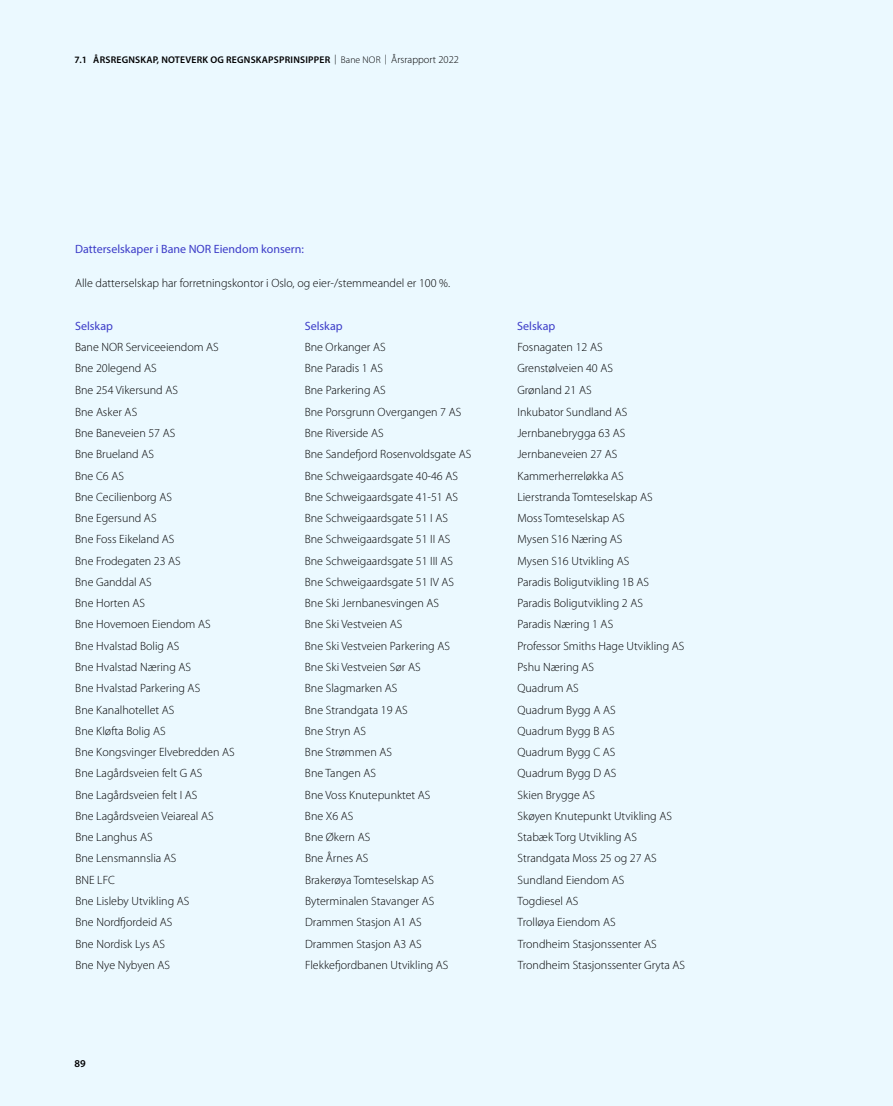
<style>
.page{position:relative;width:893px;height:1106px;background:#ebf9ff}
.page>*{position:absolute;margin:0;border:0;box-sizing:border-box;transform-origin:0 0}
.t1{font:300 12px "Myriad Pro";color:#000}
.t2{font:12px "Myriad Pro";color:#3c3cc8}
.t3{font:600 10.5px "Myriad Pro";color:#000}
.t4{font:600 9.75px "Myriad Pro";letter-spacing:.02em;color:#000}
.s1{font-weight:300}
.s2{font-weight:300;font-size:10.5px}
</style>
<div class="page">
<p class="t4" style="left:74px;top:54px;width:386px">7.1 ÅRSREGNSKAP, NOTEVERK OG REGNSKAPSPRINSIPPER <span class="s1">| Bane NOR |</span> <span class="s2">Årsrapport 2022</span></p>
<p class="t2" style="left:75px;top:242px;width:230px">Datterselskaper i Bane NOR Eiendom konsern:</p>
<p class="t1" style="left:75px;top:276px;width:377px">Alle datterselskap har forretningskontor i Oslo, og eier-/stemmeandel er 100 %.</p>
<p class="t2" style="left:75px;top:318px;width:40px">Selskap</p>
<p class="t2" style="left:305px;top:318px;width:40px">Selskap</p>
<p class="t2" style="left:517px;top:318px;width:40px">Selskap</p>
<p class="t1" style="left:75px;top:340px;width:145px">Bane NOR Serviceeiendom AS</p>
<p class="t1" style="left:305px;top:340px;width:82px">Bne Orkanger AS</p>
<p class="t1" style="left:517px;top:340px;width:87px">Fosnagaten 12 AS</p>
<p class="t1" style="left:75px;top:361px;width:83px">Bne 20legend AS</p>
<p class="t1" style="left:305px;top:361px;width:80px">Bne Paradis 1 AS</p>
<p class="t1" style="left:517px;top:361px;width:97px">Grenstølveien 40 AS</p>
<p class="t1" style="left:75px;top:383px;width:104px">Bne 254 Vikersund AS</p>
<p class="t1" style="left:305px;top:383px;width:83px">Bne Parkering AS</p>
<p class="t1" style="left:517px;top:383px;width:76px">Grønland 21 AS</p>
<p class="t1" style="left:75px;top:404px;width:64px">Bne Asker AS</p>
<p class="t1" style="left:305px;top:404px;width:158px">Bne Porsgrunn Overgangen 7 AS</p>
<p class="t1" style="left:517px;top:404px;width:112px">Inkubator Sundland AS</p>
<p class="t1" style="left:75px;top:426px;width:102px">Bne Baneveien 57 AS</p>
<p class="t1" style="left:305px;top:426px;width:80px">Bne Riverside AS</p>
<p class="t1" style="left:517px;top:426px;width:110px">Jernbanebrygga 63 AS</p>
<p class="t1" style="left:75px;top:447px;width:80px">Bne Brueland AS</p>
<p class="t1" style="left:305px;top:447px;width:168px">Bne Sandefjord Rosenvoldsgate AS</p>
<p class="t1" style="left:517px;top:447px;width:101px">Jernbaneveien 27 AS</p>
<p class="t1" style="left:75px;top:468px;width:50px">Bne C6 AS</p>
<p class="t1" style="left:305px;top:468px;width:155px">Bne Schweigaardsgate 40-46 AS</p>
<p class="t1" style="left:517px;top:468px;width:108px">Kammerherreløkka AS</p>
<p class="t1" style="left:75px;top:489px;width:98px">Bne Cecilienborg AS</p>
<p class="t1" style="left:305px;top:489px;width:155px">Bne Schweigaardsgate 41-51 AS</p>
<p class="t1" style="left:517px;top:489px;width:137px">Lierstranda Tomteselskap AS</p>
<p class="t1" style="left:75px;top:511px;width:83px">Bne Egersund AS</p>
<p class="t1" style="left:305px;top:511px;width:145px">Bne Schweigaardsgate 51 I AS</p>
<p class="t1" style="left:517px;top:511px;width:109px">Moss Tomteselskap AS</p>
<p class="t1" style="left:75px;top:532px;width:101px">Bne Foss Eikeland AS</p>
<p class="t1" style="left:305px;top:532px;width:147px">Bne Schweigaardsgate 51 II AS</p>
<p class="t1" style="left:517px;top:532px;width:107px">Mysen S16 Næring AS</p>
<p class="t1" style="left:75px;top:553px;width:107px">Bne Frodegaten 23 AS</p>
<p class="t1" style="left:305px;top:553px;width:150px">Bne Schweigaardsgate 51 III AS</p>
<p class="t1" style="left:517px;top:553px;width:113px">Mysen S16 Utvikling AS</p>
<p class="t1" style="left:75px;top:574px;width:78px">Bne Ganddal AS</p>
<p class="t1" style="left:305px;top:574px;width:151px">Bne Schweigaardsgate 51 IV AS</p>
<p class="t1" style="left:517px;top:574px;width:133px">Paradis Boligutvikling 1B AS</p>
<p class="t1" style="left:75px;top:596px;width:71px">Bne Horten AS</p>
<p class="t1" style="left:305px;top:596px;width:136px">Bne Ski Jernbanesvingen AS</p>
<p class="t1" style="left:517px;top:596px;width:127px">Paradis Boligutvikling 2 AS</p>
<p class="t1" style="left:75px;top:617px;width:137px">Bne Hovemoen Eiendom AS</p>
<p class="t1" style="left:305px;top:617px;width:99px">Bne Ski Vestveien AS</p>
<p class="t1" style="left:517px;top:617px;width:97px">Paradis Næring 1 AS</p>
<p class="t1" style="left:75px;top:638px;width:106px">Bne Hvalstad Bolig AS</p>
<p class="t1" style="left:305px;top:638px;width:147px">Bne Ski Vestveien Parkering AS</p>
<p class="t1" style="left:517px;top:638px;width:168px">Professor Smiths Hage Utvikling AS</p>
<p class="t1" style="left:75px;top:659px;width:117px">Bne Hvalstad Næring AS</p>
<p class="t1" style="left:305px;top:659px;width:117px">Bne Ski Vestveien Sør AS</p>
<p class="t1" style="left:517px;top:659px;width:78px">Pshu Næring AS</p>
<p class="t1" style="left:75px;top:681px;width:126px">Bne Hvalstad Parkering AS</p>
<p class="t1" style="left:305px;top:681px;width:94px">Bne Slagmarken AS</p>
<p class="t1" style="left:517px;top:681px;width:63px">Quadrum AS</p>
<p class="t1" style="left:75px;top:702px;width:101px">Bne Kanalhotellet AS</p>
<p class="t1" style="left:305px;top:702px;width:104px">Bne Strandgata 19 AS</p>
<p class="t1" style="left:517px;top:702px;width:100px">Quadrum Bygg A AS</p>
<p class="t1" style="left:75px;top:723px;width:92px">Bne Kløfta Bolig AS</p>
<p class="t1" style="left:305px;top:723px;width:63px">Bne Stryn AS</p>
<p class="t1" style="left:518px;top:723px;width:99px">Quadrum Bygg B AS</p>
<p class="t1" style="left:75px;top:745px;width:161px">Bne Kongsvinger Elvebredden AS</p>
<p class="t1" style="left:305px;top:745px;width:89px">Bne Strømmen AS</p>
<p class="t1" style="left:518px;top:745px;width:99px">Quadrum Bygg C AS</p>
<p class="t1" style="left:75px;top:766px;width:129px">Bne Lagårdsveien felt G AS</p>
<p class="t1" style="left:305px;top:766px;width:73px">Bne Tangen AS</p>
<p class="t1" style="left:518px;top:766px;width:100px">Quadrum Bygg D AS</p>
<p class="t1" style="left:75px;top:787px;width:124px">Bne Lagårdsveien felt I AS</p>
<p class="t1" style="left:305px;top:787px;width:127px">Bne Voss Knutepunktet AS</p>
<p class="t1" style="left:518px;top:787px;width:79px">Skien Brygge AS</p>
<p class="t1" style="left:75px;top:808px;width:140px">Bne Lagårdsveien Veiareal AS</p>
<p class="t1" style="left:305px;top:808px;width:50px">Bne X6 AS</p>
<p class="t1" style="left:518px;top:808px;width:156px">Skøyen Knutepunkt Utvikling AS</p>
<p class="t1" style="left:75px;top:830px;width:79px">Bne Langhus AS</p>
<p class="t1" style="left:305px;top:830px;width:67px">Bne Økern AS</p>
<p class="t1" style="left:518px;top:830px;width:121px">Stabæk Torg Utvikling AS</p>
<p class="t1" style="left:75px;top:851px;width:103px">Bne Lensmannslia AS</p>
<p class="t1" style="left:305px;top:851px;width:65px">Bne Årnes AS</p>
<p class="t1" style="left:518px;top:851px;width:141px">Strandgata Moss 25 og 27 AS</p>
<p class="t1" style="left:75px;top:872px;width:41px">BNE LFC</p>
<p class="t1" style="left:305px;top:872px;width:131px">Brakerøya Tomteselskap AS</p>
<p class="t1" style="left:518px;top:872px;width:108px">Sundland Eiendom AS</p>
<p class="t1" style="left:75px;top:893px;width:116px">Bne Lisleby Utvikling AS</p>
<p class="t1" style="left:305px;top:893px;width:131px">Byterminalen Stavanger AS</p>
<p class="t1" style="left:518px;top:893px;width:62px">Togdiesel AS</p>
<p class="t1" style="left:75px;top:915px;width:99px">Bne Nordfjordeid AS</p>
<p class="t1" style="left:305px;top:915px;width:118px">Drammen Stasjon A1 AS</p>
<p class="t1" style="left:518px;top:915px;width:99px">Trolløya Eiendom AS</p>
<p class="t1" style="left:75px;top:936px;width:91px">Bne Nordisk Lys AS</p>
<p class="t1" style="left:305px;top:936px;width:118px">Drammen Stasjon A3 AS</p>
<p class="t1" style="left:518px;top:936px;width:141px">Trondheim Stasjonssenter AS</p>
<p class="t1" style="left:75px;top:957px;width:96px">Bne Nye Nybyen AS</p>
<p class="t1" style="left:305px;top:957px;width:145px">Flekkefjordbanen Utvikling AS</p>
<p class="t1" style="left:518px;top:957px;width:169px">Trondheim Stasjonssenter Gryta AS</p>
<p class="t3" style="left:74px;top:1056px;width:13px">89</p>
</div>
